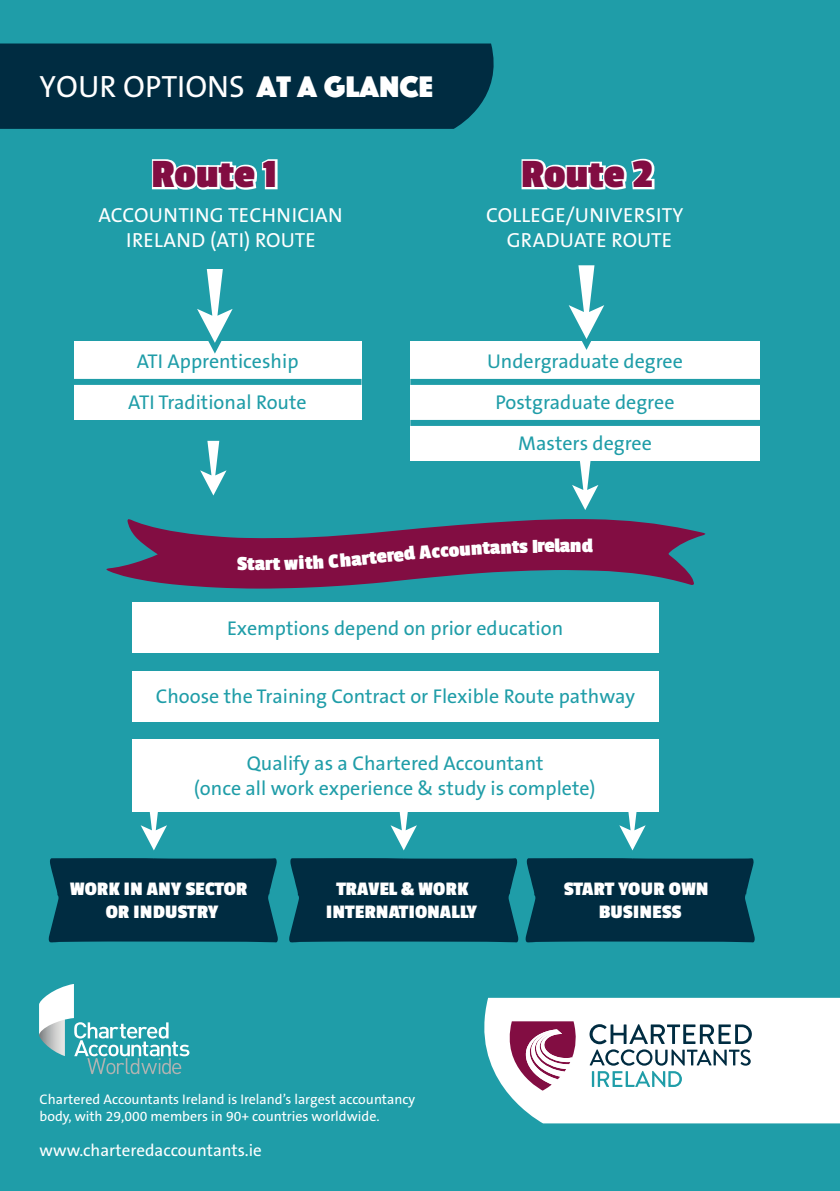
<style>
.page{position:relative;width:840px;height:1191px;background:#fff}
.page>*{position:absolute;margin:0;border:0;box-sizing:border-box;transform-origin:0 0}
.t1{font:700 42px "Passion One";color:#820d42}
.t2{font:31px "The Sans B W5 Plain";color:#fff}
.t3{font:700 21px "Passion One";color:#fff}
.t4{font:20.4px/24.6px "The Sans B W5 Plain";letter-spacing:.015em;color:#fff;text-align:center}
.t5{font:20px/41px "The Sans B W5 Plain";color:#1f9da8;text-align:center}
.t6{font:700 20px/22.8px "Passion One";letter-spacing:.015em;color:#fff;text-align:center}
.t7{font:17px "The Sans B W5 Plain";color:#fff}
.t8{font:14px/16.8px "The Sans B W5 Plain";color:#fff}
.s1{font-family:"Phosphate Solid"}
</style>
<div class="page">
<div style="left:0;top:0;width:839px;height:1191px;background:#1f9da8"></div>
<svg style="left:484px;top:997px;width:355px;height:126px;background:#f0f8f9"></svg>
<svg style="left:589px;top:1024px;width:162px;height:41px;background:#b1bec5"></svg>
<hr style="left:591px;top:1071px;width:3px;height:16px;background:#1f9da8">
<svg style="left:597px;top:1071px;width:84px;height:16px"></svg>
<svg style="left:499px;top:1021px;width:78px;height:69px;background:#c490a8"></svg>
<div style="left:0;top:43px;width:494px;height:86px;background:#002c41"></div>
<svg style="left:106px;top:519px;width:599px;height:69px;fill:#820d42"></svg>
<svg style="left:39px;top:984px;width:150px;height:90px"></svg>
<div style="left:74px;top:341px;width:287px;height:79px;background:#fff"></div>
<div style="left:74px;top:379px;width:287px;height:6px;background:#1f9da8"></div>
<div style="left:132px;top:603px;width:526px;height:50px;background:#fff"></div>
<div style="left:132px;top:671px;width:526px;height:50px;background:#fff"></div>
<div style="left:132px;top:738px;width:526px;height:73px;background:#fff"></div>
<div style="left:410px;top:341px;width:349px;height:120px;background:#fff"></div>
<div style="left:410px;top:379px;width:349px;height:6px;background:#1f9da8"></div>
<div style="left:410px;top:420px;width:349px;height:6px;background:#1f9da8"></div>
<svg style="left:151px;top:159px;width:127px;height:31px"></svg>
<svg style="left:521px;top:158px;width:134px;height:32px"></svg>
<svg style="left:237px;top:557px;width:10px;height:13px"></svg>
<div style="left:266px;top:552px;width:104px;height:18px;background:#820d42"></div>
<div style="left:418px;top:541px;width:109px;height:18px;background:#820d42"></div>
<svg style="left:48px;top:811px;width:230px;height:131px"></svg>
<svg style="left:288px;top:811px;width:230px;height:131px"></svg>
<svg style="left:525px;top:788px;width:229px;height:154px"></svg>
<svg style="left:555px;top:519px;width:53px;height:7px"></svg>
<svg style="left:208px;top:341px;width:14px;height:13px"></svg>
<svg style="left:582px;top:341px;width:9px;height:9px"></svg>
<h2 class="t2" style="left:40px;top:66px;width:394px">YOUR OPTIONS <span class="s1">AT A GLANCE</span></h2>
<h1 class="t1" style="left:151px;top:152px;width:127px">Route 1</h1>
<h1 class="t1" style="left:521px;top:152px;width:133px">Route 2</h1>
<p class="t4" style="left:98px;top:203px;width:245px">ACCOUNTING TECHNICIAN<br>IRELAND (ATI) ROUTE</p>
<p class="t4" style="left:486px;top:203px;width:199px">COLLEGE/UNIVERSITY<br>GRADUATE ROUTE</p>
<p class="t5" style="left:128px;top:340px;width:180px">ATI Apprenticeship<br>ATI Traditional Route</p>
<p class="t3" style="left:247px;top:552px;width:20px">ta</p>
<p class="t3" style="left:368px;top:547px;width:48px;rotate:-6deg">tered</p>
<p class="t5" style="left:487px;top:340px;width:197px">Undergraduate degree<br>Postgraduate degree<br>Masters degree</p>
<p class="t3" style="left:531px;top:535px;width:30px;rotate:-1deg">Irel</p>
<p class="t3" style="left:559px;top:534px;width:35px">and</p>
<p class="t5" style="left:227px;top:607px;width:337px">Exemptions depend on prior education</p>
<p class="t5" style="left:156px;top:676px;width:481px">Choose the Training Contract or Flexible Route pathway</p>
<p class="t5" style="left:194px;top:752px;width:403px;line-height:24px">Qualify as a Chartered Accountant<br>(once all work experience &amp; study is complete)</p>
<p class="t6" style="left:70px;top:877px;width:179px">WORK IN ANY SECTOR<br>OR INDUSTRY</p>
<p class="t6" style="left:326px;top:877px;width:152px">TRAVEL &amp; WORK<br>INTERNATIONALLY</p>
<p class="t6" style="left:564px;top:877px;width:146px">START YOUR OWN<br>BUSINESS</p>
<p class="t8" style="left:40px;top:1091px;width:377px">Chartered Accountants Ireland is Ireland’s largest accountancy body, with 29,000 members in 90+ countries worldwide.</p>
<p class="t7" style="left:40px;top:1139px;width:224px">www.charteredaccountants.ie</p>
</div>
